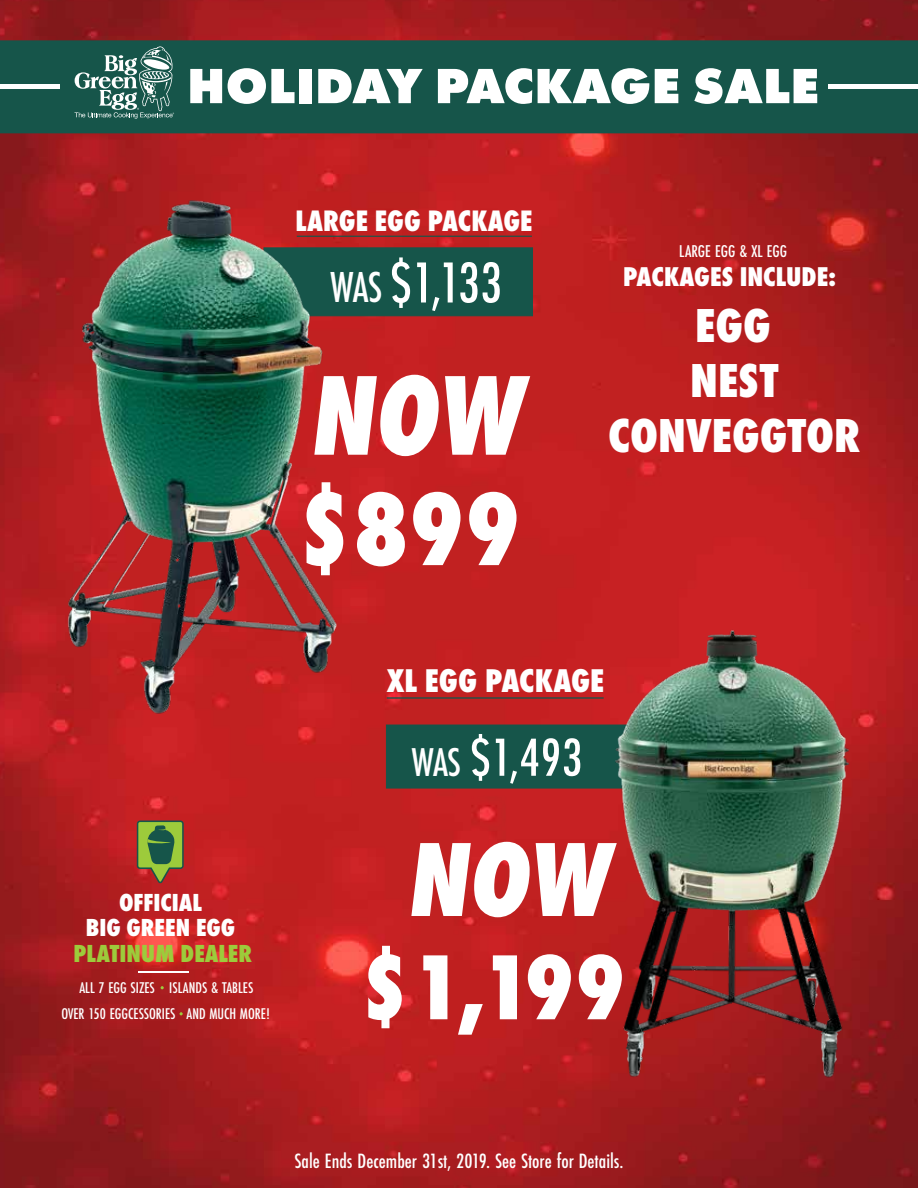
<style>
.page{position:relative;width:918px;height:1188px;background:#fff}
.page>*{position:absolute;margin:0;border:0;box-sizing:border-box;transform-origin:0 0}
.t1{font:italic 800 117.9px "Futura PT Cond";color:#fff}
.t2{font:italic 800 109.35px "Futura PT Cond";color:#fff}
.t3{font:800 108px "Futura PT Cond";color:#fff}
.t4{font:800 95.85px "Futura PT Cond";color:#fff}
.t5{font:500 60px "Futura PT Cond";color:#fff}
.t6{font:500 55.65px "Futura PT Cond";color:#fff}
.t7{font:800 51.3px "Futura PT";color:#fff}
.t8{font:800 49.5px/54.9px "Futura PT Cond";color:#fff;text-align:center}
.t9{font:500 45px "Futura PT Cond";color:#fff}
.t10{font:800 34.2px "Futura PT Cond";color:#fff}
.t11{font:800 30.75px "Futura PT Cond";color:#fff}
.t12{font:800 28.2px "Futura PT Cond";color:#fff}
.t13{font:800 25.65px/25.7px "Futura PT Cond";color:#fff;text-align:center}
.t14{font:800 25.65px "Futura PT Cond";color:#9dcb3b}
.t15{font:500 21.45px "Futura PT Cond";color:#fff}
.t16{font:500 17.7px "Futura PT Cond";color:#fff}
.t17{font:500 16.2px/26.4px "Futura PT Cond";color:#fff;text-align:center}
.s1{font-size:41.7px}
</style>
<div class="page">
<img style="left:0;top:0;width:918px;height:1188px">
<div style="left:0;top:40px;width:918px;height:93px;background:#16554a"></div>
<div style="left:828px;top:84px;width:90px;height:5px;background:#fff"></div>
<div style="left:0;top:84px;width:59px;height:5px;background:#fff"></div>
<hr style="left:139px;top:971px;width:50px;height:1px;background:#fff">
<div style="left:264px;top:248px;width:269px;height:68px;background:#16554a"></div>
<img style="left:25px;top:183px;width:359px;height:562px">
<div style="left:386px;top:725px;width:259px;height:63px;background:#16554a"></div>
<img style="left:586px;top:594px;width:293px;height:516px">
<hr style="left:297px;top:236px;width:235px;height:1px;background:#17554a">
<hr style="left:387px;top:697px;width:217px;height:2px;background:#17554a">
<svg style="left:75px;top:46px;width:99px;height:73px;background:#4f7e76"></svg>
<svg style="left:136px;top:820px;width:48px;height:65px;background:#777c3b"></svg>
<h3 class="t7" style="left:187px;top:53px;width:634px">HOLIDAY PACKAGE SALE</h3>
<h3 class="t11" style="left:296px;top:203px;width:238px">LARGE EGG PACKAGE</h3>
<h3 class="t9" style="left:331px;top:261px;width:53px">WAS</h3>
<h3 class="t5" style="left:390px;top:247px;width:114px">$1,133</h3>
<h1 class="t1" style="left:312px;top:345px;width:213px">NOW</h1>
<h3 class="t3" style="left:297px;top:465px;width:226px">$899</h3>
<p class="t16" style="left:679px;top:241px;width:109px">LARGE EGG &amp; XL EGG</p>
<h3 class="t12" style="left:623px;top:259px;width:215px">PACKAGES INCLUDE:</h3>
<h3 class="t8" style="left:608px;top:298px;width:254px">EGG<br>NEST<br>CONVEGGTOR</h3>
<h3 class="t10" style="left:387px;top:661px;width:219px">XL EGG PACKAGE</h3>
<h3 class="t13" style="left:86px;top:889px;width:151px">OFFICIAL<br>BIG GREEN EGG</h3>
<h3 class="t14" style="left:74px;top:938px;width:180px">PLATINUM DEALER</h3>
<p class="t17" style="left:61px;top:974px;width:210px">ALL 7 EGG SIZES ISLANDS &amp; TABLES<br>OVER 150 EGGCESSORIES AND MUCH MORE!</p>
<h3 class="t6" style="left:412px;top:725px;width:172px"><span class="s1">WAS</span> $1,493</h3>
<h2 class="t2" style="left:409px;top:814px;width:203px">NOW</h2>
<h3 class="t4" style="left:360px;top:931px;width:268px">$1,199</h3>
<h3 class="t15" style="left:294px;top:1148px;width:331px">Sale Ends December 31st, 2019. See Store for Details.</h3>
</div>
